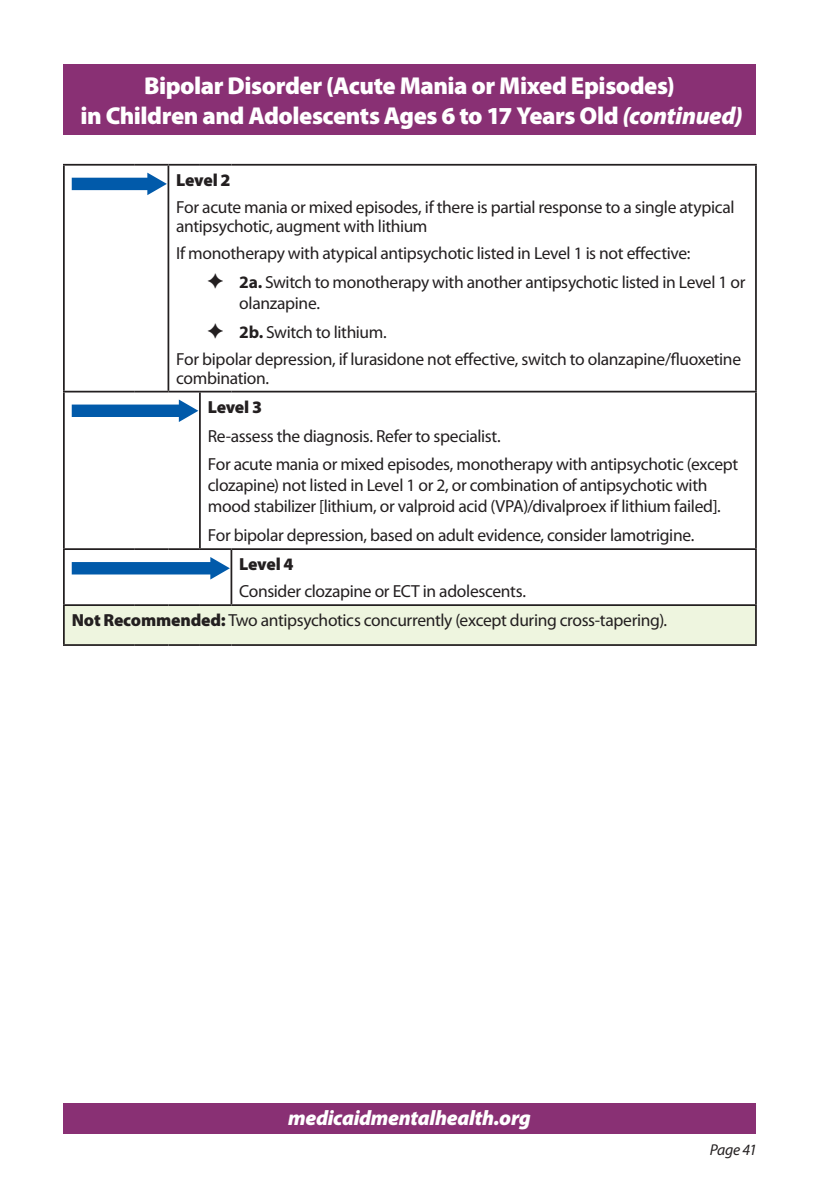
<style>
.page{position:relative;width:819px;height:1197px;background:#fff}
.page>*{position:absolute;margin:0;border:0;box-sizing:border-box;transform-origin:0 0}
.t1{font:900 24.5px "Myriad Pro";letter-spacing:-.02em;color:#fff}
.t2{font:italic 900 21px "Myriad Pro";letter-spacing:-.015em;color:#fff}
.Chart_Text{font:17.5px/21px "Myriad Pro";letter-spacing:-.02em;color:#231f20}
.Chart_Level_Number{font:17.5px "Myriad Pro";letter-spacing:-.02em;color:#231f20}
.Chart_Level_Number-2{font:900 17.5px "Myriad Pro";letter-spacing:-.02em;color:#231f20}
.t3{font:italic 15.75px "Myriad Pro";letter-spacing:-.03em;color:#231f20}
.s1{font-style:italic}
.s2{font-weight:700}
.s3{font-weight:900}
</style>
<div class="page">
<div style="left:63px;top:1104px;width:693px;height:30px;background:#893074"></div>
<div style="left:63px;top:65px;width:693px;height:70px;background:#893074"></div>
<svg style="left:65px;top:166px;width:690px;height:438px"></svg>
<div style="left:64px;top:605px;width:692px;height:40px;background:#eef5df"></div>
<hr style="left:168px;top:166px;width:1px;height:225px;background:#231f20">
<hr style="left:199px;top:393px;width:2px;height:155px;background:#231f20">
<hr style="left:63px;top:393px;width:2px;height:155px;background:#231f20">
<hr style="left:755px;top:393px;width:2px;height:155px;background:#231f20">
<hr style="left:63px;top:548px;width:72px;height:2px;background:#231f20">
<hr style="left:63px;top:550px;width:2px;height:54px;background:#231f20">
<hr style="left:135px;top:548px;width:33px;height:2px;background:#231f20">
<hr style="left:168px;top:548px;width:32px;height:2px;background:#231f20">
<hr style="left:200px;top:548px;width:31px;height:2px;background:#231f20">
<hr style="left:231px;top:548px;width:526px;height:2px;background:#231f20">
<hr style="left:231px;top:550px;width:1px;height:54px;background:#231f20">
<hr style="left:755px;top:550px;width:2px;height:54px;background:#231f20">
<hr style="left:63px;top:604px;width:72px;height:2px;background:#231f20">
<hr style="left:63px;top:606px;width:2px;height:38px;background:#231f20">
<hr style="left:135px;top:604px;width:33px;height:2px;background:#231f20">
<hr style="left:168px;top:604px;width:32px;height:2px;background:#231f20">
<hr style="left:200px;top:604px;width:31px;height:2px;background:#231f20">
<hr style="left:231px;top:604px;width:526px;height:2px;background:#231f20">
<hr style="left:755px;top:606px;width:2px;height:38px;background:#231f20">
<hr style="left:63px;top:644px;width:72px;height:2px;background:#231f20">
<hr style="left:135px;top:644px;width:33px;height:2px;background:#231f20">
<hr style="left:168px;top:644px;width:32px;height:2px;background:#231f20">
<hr style="left:200px;top:644px;width:31px;height:2px;background:#231f20">
<hr style="left:231px;top:644px;width:526px;height:2px;background:#231f20">
<hr style="left:63px;top:164px;width:72px;height:2px;background:#231f20">
<hr style="left:63px;top:166px;width:2px;height:225px;background:#231f20">
<hr style="left:135px;top:164px;width:33px;height:2px;background:#231f20">
<hr style="left:168px;top:164px;width:32px;height:2px;background:#231f20">
<hr style="left:200px;top:164px;width:31px;height:2px;background:#231f20">
<hr style="left:231px;top:164px;width:526px;height:2px;background:#231f20">
<hr style="left:755px;top:166px;width:2px;height:225px;background:#231f20">
<hr style="left:63px;top:391px;width:72px;height:2px;background:#231f20">
<hr style="left:135px;top:391px;width:33px;height:2px;background:#231f20">
<hr style="left:168px;top:391px;width:32px;height:2px;background:#231f20">
<hr style="left:200px;top:391px;width:31px;height:2px;background:#231f20">
<hr style="left:231px;top:391px;width:526px;height:2px;background:#231f20">
<svg style="left:72px;top:173px;width:95px;height:22px"></svg>
<svg style="left:72px;top:400px;width:126px;height:22px"></svg>
<svg style="left:72px;top:557px;width:158px;height:23px"></svg>
<svg style="left:208px;top:273px;width:15px;height:15px"></svg>
<svg style="left:208px;top:323px;width:15px;height:15px"></svg>
<p class="t1" style="left:144px;top:70px;width:532px">Bipolar Disorder (Acute Mania or Mixed Episodes)</p>
<p class="t1" style="left:80px;top:99px;width:664px">in Children and Adolescents Ages 6 to 17 Years Old <span class="s1">(continued)</span></p>
<p class="Chart_Level_Number-2" style="left:176px;top:168px;width:56px">Level 2</p>
<p class="Chart_Text" style="left:176px;top:197px;width:560px;line-height:19.2px">For acute mania or mixed episodes, if there is partial response to a single atypical antipsychotic, augment with lithium</p>
<p class="Chart_Text" style="left:176px;top:243px;width:516px">If monotherapy with atypical antipsychotic listed in Level 1 is not effective:</p>
<p class="Chart_Text" style="left:239px;top:271px;width:508px"><span class="s2">2a.</span> Switch to monotherapy with another antipsychotic listed in Level 1 or olanzapine.</p>
<p class="Chart_Text" style="left:239px;top:321px;width:149px"><span class="s2">2b.</span> Switch to lithium.</p>
<p class="Chart_Text" style="left:176px;top:349px;width:566px;line-height:19.2px">For bipolar depression, if lurasidone not effective, switch to olanzapine/fluoxetine combination.</p>
<p class="Chart_Level_Number-2" style="left:208px;top:395px;width:56px">Level 3</p>
<p class="Chart_Text" style="left:208px;top:425px;width:294px">Re-assess the diagnosis. Refer to specialist.</p>
<p class="Chart_Text" style="left:208px;top:454px;width:532px">For acute mania or mixed episodes, monotherapy with antipsychotic (except clozapine) not listed in Level 1 or 2, or combination of antipsychotic with mood stabilizer [lithium, or valproid acid (VPA)/divalproex if lithium failed].</p>
<p class="Chart_Text" style="left:208px;top:525px;width:488px">For bipolar depression, based on adult evidence, consider lamotrigine.</p>
<p class="Chart_Level_Number-2" style="left:239px;top:553px;width:56px">Level 4</p>
<p class="Chart_Level_Number" style="left:239px;top:581px;width:288px">Consider clozapine or ECT in adolescents.</p>
<p class="Chart_Level_Number" style="left:72px;top:609px;width:597px"><span class="s3">Not Recommended:</span> Two antipsychotics concurrently (except during cross-tapering).</p>
<p class="t2" style="left:288px;top:1104px;width:244px">medicaidmentalhealth.org</p>
<p class="t3" style="left:710px;top:1140px;width:49px">Page 41</p>
</div>
